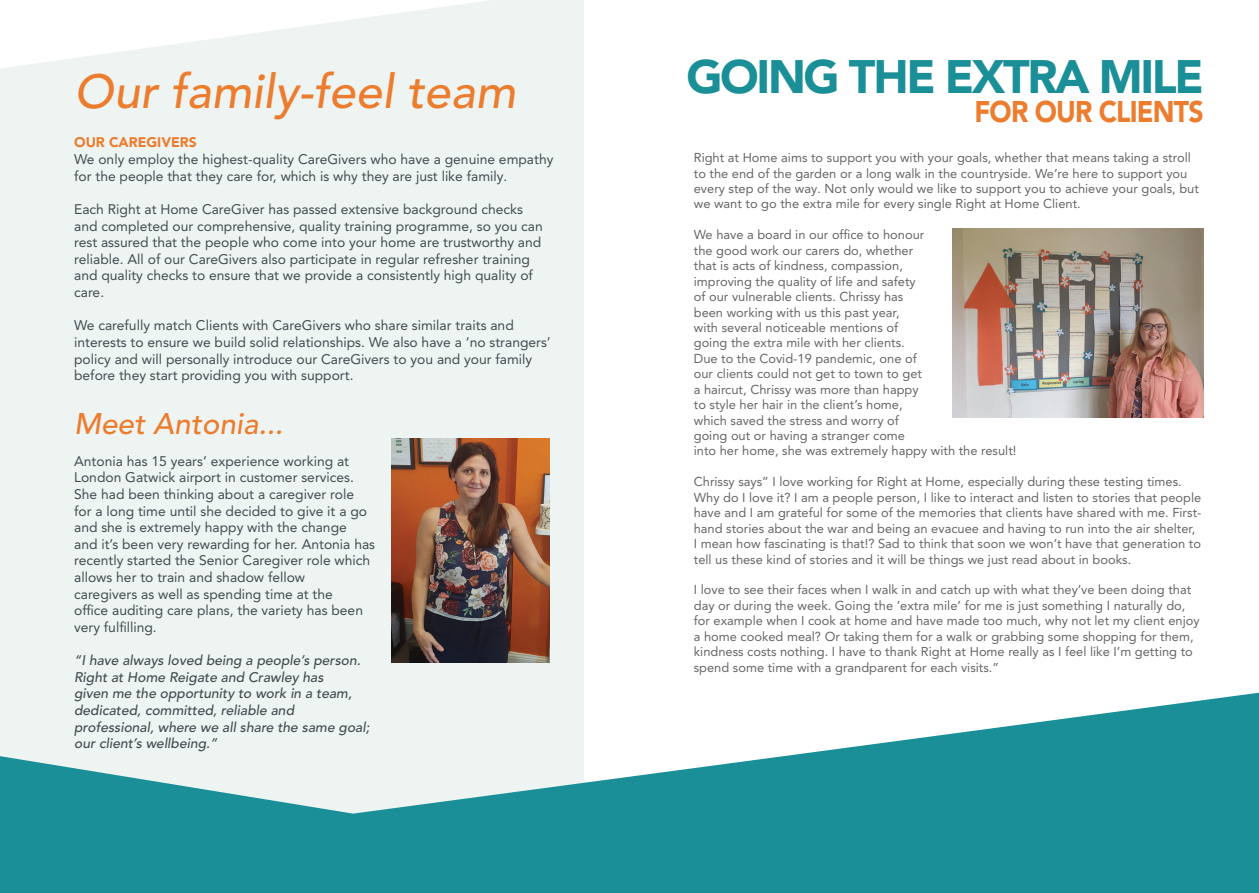
<style>
.page{position:relative;width:1259px;height:893px;background:#fff}
.page>*{position:absolute;margin:0;border:0;box-sizing:border-box;transform-origin:0 0}
.t1{font:italic 500 47.55px "Avenir LT Pro";color:#ec7d2f}
.t2{font:900 46.5px "Avenir LT Pro";letter-spacing:-.05em;color:#1a8f97}
.t3{font:italic 500 29.7px "Avenir LT Pro";color:#ec7d2f}
.t4{font:900 29.7px "Avenir LT Pro";letter-spacing:-.03em;color:#ec7d2f;scale:.9 1}
.t5{font:13.8px/16.6px "Avenir LT Pro";color:#434b51}
.t6{font:italic 500 13.8px/16.6px "Avenir LT Pro";color:#434b51}
.t7{font:900 13.8px "Avenir LT Pro";color:#ec7d2f}
.t8{font:12.9px/15.5px "Avenir LT Pro";color:#666}
</style>
<div class="page">
<div style="left:0;top:0;width:584px;height:693px;background:#edf4f2"></div>
<svg style="left:0;top:693px;width:1259px;height:200px;fill:#1a8f97"></svg>
<img style="left:391px;top:439px;width:158px;height:224px">
<img style="left:952px;top:229px;width:251px;height:188px">
<p class="t1" style="left:74px;top:63px;width:443px">Our family-feel team</p>
<p class="t7" style="left:74px;top:134px;width:124px">OUR CAREGIVERS</p>
<p class="t5" style="left:74px;top:151px;width:481px">We only employ the highest-quality CareGivers who have a genuine empathy for the people that they care for, which is why they are just like family.</p>
<p class="t5" style="left:74px;top:201px;width:470px">Each Right at Home CareGiver has passed extensive background checks and completed our comprehensive, quality training programme, so you can rest assured that the people who come into your home are trustworthy and reliable. All of our CareGivers also participate in regular refresher training and quality checks to ensure that we provide a consistently high quality of care.</p>
<p class="t5" style="left:74px;top:317px;width:478px">We carefully match Clients with CareGivers who share similar traits and interests to ensure we build solid relationships. We also have a ‘no strangers’ policy and will personally introduce our CareGivers to you and your family before they start providing you with support.</p>
<p class="t3" style="left:74px;top:406px;width:210px">Meet Antonia...</p>
<p class="t5" style="left:74px;top:452px;width:281px">Antonia has 15 years’ experience working at<br>London Gatwick airport in customer services.<br>She had been thinking about a caregiver role</p>
<p class="t5" style="left:74px;top:502px;width:294px">for a long time until she decided to give it a go and she is extremely happy with the change</p>
<p class="t5" style="left:74px;top:536px;width:302px">and it’s been very rewarding for her. Antonia has recently started the Senior Caregiver role which allows her to train and shadow fellow</p>
<p class="t5" style="left:74px;top:585px;width:260px">caregivers as well as spending time at the</p>
<p class="t5" style="left:74px;top:602px;width:290px">office auditing care plans, the variety has been very fulfilling.</p>
<p class="t6" style="left:74px;top:652px;width:288px">“I have always loved being a people’s person.<br>Right at Home Reigate and Crawley has given me the opportunity to work in a team, dedicated, committed, reliable and</p>
<p class="t6" style="left:74px;top:719px;width:297px">professional, where we all share the same goal; our client’s wellbeing.”</p>
<p class="t2" style="left:686px;top:48px;width:519px">GOING THE EXTRA MILE</p>
<p class="t4" style="left:974px;top:94px;width:256px">FOR OUR CLIENTS</p>
<p class="t8" style="left:694px;top:150px;width:506px">Right at Home aims to support you with your goals, whether that means taking a stroll to the end of the garden or a long walk in the countryside. We’re here to support you every step of the way. Not only would we like to support you to achieve your goals, but we want to go the extra mile for every single Right at Home Client.</p>
<p class="t8" style="left:694px;top:227px;width:324px">We have a board in our office to honour<br>the good work our carers do, whether<br>that is acts of kindness, compassion,<br>improving the quality of life and safety<br>of our vulnerable clients. Chrissy has<br>been working with us this past year,<br>with several noticeable mentions of<br>going the extra mile with her clients.<br>Due to the Covid-19 pandemic, one of<br>our clients could not get to town to get<br>a haircut, Chrissy was more than happy<br>to style her hair in the client’s home,<br>which saved the stress and worry of<br>going out or having a stranger come<br>into her home, she was extremely happy with the result!</p>
<p class="t8" style="left:694px;top:474px;width:509px">Chrissy says” I love working for Right at Home, especially during these testing times.<br>Why do I love it? I am a people person, I like to interact and listen to stories that people have and I am grateful for some of the memories that clients have shared with me. First&shy;hand stories about the war and being an evacuee and having to run into the air shelter, I mean how fascinating is that!? Sad to think that soon we won’t have that generation to tell us these kind of stories and it will be things we just read about in books.</p>
<p class="t8" style="left:694px;top:582px;width:507px">I love to see their faces when I walk in and catch up with what they’ve been doing that day or during the week. Going the ’extra mile’ for me is just something I naturally do, for example when I cook at home and have made too much, why not let my client enjoy a home cooked meal? Or taking them for a walk or grabbing some shopping for them, kindness costs nothing. I have to thank Right at Home really as I feel like I’m getting to spend some time with a grandparent for each visits.”</p>
</div>
